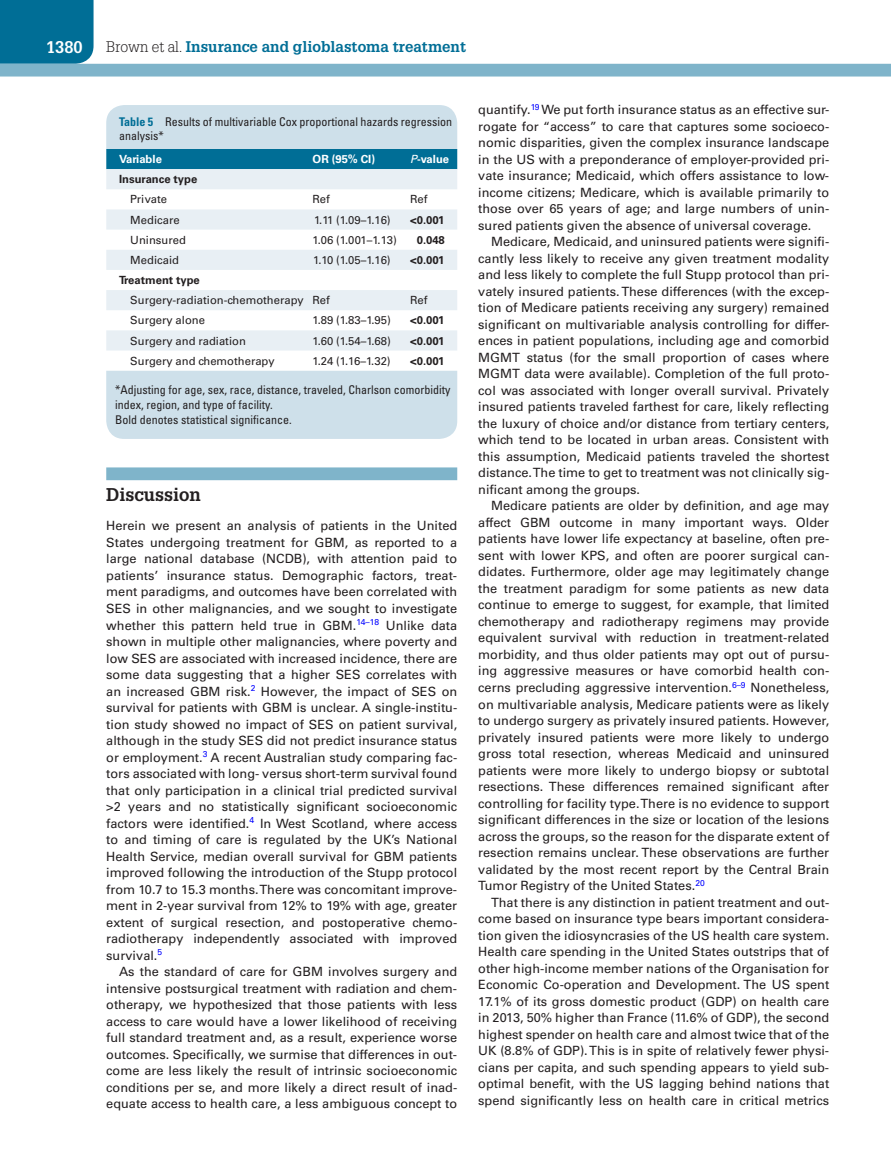
<style>
.page{position:relative;width:891px;height:1175px;background:#fff}
.page>*{position:absolute;margin:0;border:0;box-sizing:border-box;transform-origin:0 0}
.t1{font:700 18px "Glypha LT Std";color:#231f20}
.t2{font:700 16.5px "Glypha LT Std";color:#fff}
.t3{font:700 15px "Glypha LT Std";color:#006e96}
.t4{font:12.75px/16.5px "Univers LT Std";color:#231f20;text-align:justify}
.t5{font:condensed 12px/15px "Univers LT Std";color:#231f20}
.t6{font:11.25px "Univers LT Std";color:#231f20}
.t7{font:700 11.25px "Univers LT Std";color:#231f20}
.t8{font:700 11.25px "Univers LT Std";color:#fff}
.s1{font-weight:300;color:#231f20}
.s2{font-weight:700;color:#006e96}
.s3{font-weight:400;font-style:italic}
</style>
<div class="page">
<div style="left:0;top:0;width:94px;height:64px;background:#006e96"></div>
<div style="left:0;top:64px;width:891px;height:12px;background:#7fb4ca"></div>
<div style="left:106px;top:371px;width:351px;height:68px;background:#cee0ea"></div>
<div style="left:106px;top:467px;width:351px;height:13px;background:#7fb4ca"></div>
<svg style="left:106px;top:105px;width:351px;height:64px;background:#8ebccf"></svg>
<svg style="left:106px;top:169px;width:351px;height:181px;fill:#e8eff4"></svg>
<p class="t2" style="left:46px;top:37px;width:38px">1380</p>
<p class="t3" style="left:106px;top:37px;width:361px"><span class="s1">Brown et al.</span> Insurance and glioblastoma treatment</p>
<p class="t5" style="left:119px;top:115px;width:335px;line-height:13.5px"><span class="s2">Table 5</span> Results of multivariable Cox proportional hazards regression analysis*</p>
<p class="t8" style="left:119px;top:153px;width:44px">Variable</p>
<p class="t8" style="left:313px;top:153px;width:64px">OR (95% CI)</p>
<p class="t8" style="left:410px;top:153px;width:40px"><span class="s3">P</span>-value</p>
<p class="t7" style="left:119px;top:173px;width:80px">Insurance type</p>
<p class="t6" style="left:130px;top:193px;width:38px">Private</p>
<p class="t6" style="left:313px;top:193px;width:19px">Ref</p>
<p class="t6" style="left:410px;top:193px;width:19px">Ref</p>
<p class="t6" style="left:130px;top:213px;width:51px">Medicare</p>
<p class="t6" style="left:314px;top:213px;width:78px">1.11 (1.09–1.16)</p>
<p class="t7" style="left:410px;top:213px;width:36px">&lt;0.001</p>
<p class="t6" style="left:130px;top:233px;width:57px">Uninsured</p>
<p class="t6" style="left:313px;top:233px;width:86px">1.06 (1.001–1.13)</p>
<p class="t7" style="left:417px;top:233px;width:30px">0.048</p>
<p class="t6" style="left:130px;top:253px;width:50px">Medicaid</p>
<p class="t6" style="left:313px;top:253px;width:79px">1.10 (1.05–1.16)</p>
<p class="t7" style="left:410px;top:253px;width:36px">&lt;0.001</p>
<p class="t7" style="left:119px;top:273px;width:82px">Treatment type</p>
<p class="t6" style="left:130px;top:293px;width:201px">Surgery-radiation-chemotherapy Ref</p>
<p class="t6" style="left:410px;top:293px;width:19px">Ref</p>
<p class="t6" style="left:130px;top:314px;width:76px">Surgery alone</p>
<p class="t6" style="left:313px;top:314px;width:80px">1.89 (1.83–1.95)</p>
<p class="t7" style="left:410px;top:314px;width:36px">&lt;0.001</p>
<p class="t6" style="left:130px;top:334px;width:117px">Surgery and radiation</p>
<p class="t6" style="left:313px;top:334px;width:80px">1.60 (1.54–1.68)</p>
<p class="t7" style="left:410px;top:334px;width:36px">&lt;0.001</p>
<p class="t6" style="left:130px;top:354px;width:146px">Surgery and chemotherapy</p>
<p class="t6" style="left:313px;top:354px;width:80px">1.24 (1.16–1.32)</p>
<p class="t7" style="left:410px;top:354px;width:36px">&lt;0.001</p>
<p class="t5" style="left:115px;top:382px;width:337px">*Adjusting for age, sex, race, distance, traveled, Charlson comorbidity index, region, and type of facility.<br>Bold denotes statistical significance.</p>
<h1 class="t1" style="left:106px;top:483px;width:96px">Discussion</h1>
<p class="t4" style="left:106px;top:518px;width:353px">Herein we present an analysis of patients in the United States undergoing treatment for GBM, as reported to a large national database (NCDB), with attention paid to patients’ insurance status. Demographic factors, treat&shy;ment paradigms, and outcomes have been correlated with SES in other malignancies, and we sought to investigate whether this pattern held true in GBM.<sup>14–18</sup> Unlike data shown in multiple other malignancies, where poverty and low SES are associated with increased incidence, there are some data suggesting that a higher SES correlates with an increased GBM risk.<sup>2</sup> However, the impact of SES on survival for patients with GBM is unclear. A single-institu&shy;tion study showed no impact of SES on patient survival, although in the study SES did not predict insurance status or employment.<sup>3</sup> A recent Australian study comparing fac&shy;tors associated with long- versus short-term survival found that only participation in a clinical trial predicted survival &gt;2 years and no statistically significant socioeconomic factors were identified.<sup>4</sup> In West Scotland, where access to and timing of care is regulated by the UK’s National Health Service, median overall survival for GBM patients improved following the introduction of the Stupp protocol from 10.7 to 15.3 months. There was concomitant improve&shy;ment in 2-year survival from 12% to 19% with age, greater extent of surgical resection, and postoperative chemo&shy;radiotherapy independently associated with improved survival.<sup>5</sup></p>
<p class="t4" style="left:106px;top:963px;width:353px;text-indent:13px">As the standard of care for GBM involves surgery and intensive postsurgical treatment with radiation and chem&shy;otherapy, we hypothesized that those patients with less access to care would have a lower likelihood of receiving full standard treatment and, as a result, experience worse outcomes. Specifically, we surmise that differences in out&shy;come are less likely the result of intrinsic socioeconomic conditions per se, and more likely a direct result of inad&shy;equate access to health care, a less ambiguous concept to</p>
<p class="t4" style="left:478px;top:102px;width:353px">quantify.<sup>19</sup> We put forth insurance status as an effective sur&shy;rogate for “access” to care that captures some socioeco&shy;nomic disparities, given the complex insurance landscape in the US with a preponderance of employer-provided pri&shy;vate insurance; Medicaid, which offers assistance to low&shy;income citizens; Medicare, which is available primarily to those over 65 years of age; and large numbers of unin&shy;sured patients given the absence of universal coverage.</p>
<p class="t4" style="left:478px;top:234px;width:353px;text-indent:13px">Medicare, Medicaid, and uninsured patients were signifi&shy;cantly less likely to receive any given treatment modality and less likely to complete the full Stupp protocol than pri&shy;vately insured patients. These differences (with the excep&shy;tion of Medicare patients receiving any surgery) remained significant on multivariable analysis controlling for differ&shy;ences in patient populations, including age and comorbid MGMT status (for the small proportion of cases where MGMT data were available). Completion of the full proto&shy;col was associated with longer overall survival. Privately insured patients traveled farthest for care, likely reflecting the luxury of choice and/or distance from tertiary centers, which tend to be located in urban areas. Consistent with this assumption, Medicaid patients traveled the shortest distance. The time to get to treatment was not clinically sig&shy;nificant among the groups.</p>
<p class="t4" style="left:478px;top:498px;width:353px;text-indent:13px">Medicare patients are older by definition, and age may affect GBM outcome in many important ways. Older patients have lower life expectancy at baseline, often pre&shy;sent with lower KPS, and often are poorer surgical can&shy;didates. Furthermore, older age may legitimately change the treatment paradigm for some patients as new data continue to emerge to suggest, for example, that limited chemotherapy and radiotherapy regimens may provide equivalent survival with reduction in treatment-related morbidity, and thus older patients may opt out of pursu&shy;ing aggressive measures or have comorbid health con&shy;cerns precluding aggressive intervention.<sup>6–9</sup> Nonetheless, on multivariable analysis, Medicare patients were as likely to undergo surgery as privately insured patients. However, privately insured patients were more likely to undergo gross total resection, whereas Medicaid and uninsured patients were more likely to undergo biopsy or subtotal resections. These differences remained significant after controlling for facility type. There is no evidence to support significant differences in the size or location of the lesions across the groups, so the reason for the disparate extent of resection remains unclear. These observations are further validated by the most recent report by the Central Brain Tumor Registry of the United States.<sup>20</sup></p>
<p class="t4" style="left:478px;top:894px;width:353px;text-indent:13px">That there is any distinction in patient treatment and out&shy;come based on insurance type bears important considera&shy;tion given the idiosyncrasies of the US health care system.<br>Health care spending in the United States outstrips that of other high-income member nations of the Organisation for Economic Co-operation and Development. The US spent 17.1% of its gross domestic product (GDP) on health care in 2013, 50% higher than France (11.6% of GDP), the second highest spender on health care and almost twice that of the UK (8.8% of GDP). This is in spite of relatively fewer physi&shy;cians per capita, and such spending appears to yield sub&shy;optimal benefit, with the US lagging behind nations that spend significantly less on health care in critical metrics</p>
</div>
